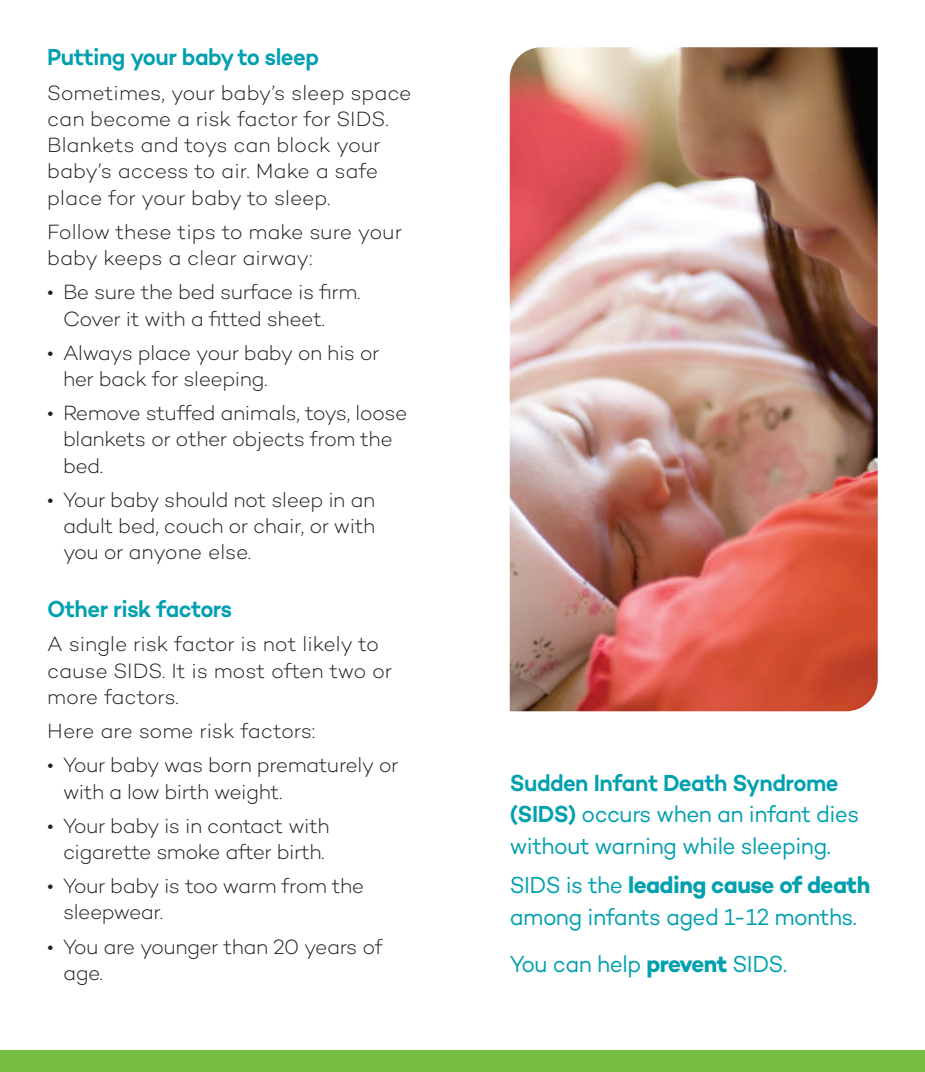
<style>
.page{position:relative;width:925px;height:1072px;background:#fff}
.page>*{position:absolute;margin:0;border:0;box-sizing:border-box;transform-origin:0 0}
.t1{font:23.62px/31.5px "Campton";letter-spacing:-.02em;color:#00a0b0;scale:.95 1}
.t2{font:600 23.62px "Campton";letter-spacing:-.02em;color:#00a0b0;scale:.95 1}
.t3{font:300 21px/26.2px "Campton";letter-spacing:-.02em;color:#231f20}
.s1{font-weight:600}
.s2{font-weight:700}
</style>
<div class="page">
<div style="left:0;top:1049px;width:925px;height:22px;background:#75bd43"></div>
<img style="left:510px;top:47px;width:368px;height:664px">
<h2 class="t2" style="left:47px;top:42px;width:288px">Putting your baby to sleep</h2>
<p class="t3" style="left:47px;top:79px;width:366px">Sometimes, your baby’s sleep space can become a risk factor for SIDS.<br>Blankets and toys can block your baby’s access to air. Make a safe place for your baby to sleep.</p>
<p class="t3" style="left:47px;top:218px;width:356px">Follow these tips to make sure your baby keeps a clear airway:</p>
<p class="t3" style="left:63px;top:278px;width:299px;text-indent:-16px">• Be sure the bed surface is firm.<br>Cover it with a fitted sheet.</p>
<p class="t3" style="left:63px;top:339px;width:318px;text-indent:-16px">• Always place your baby on his or her back for sleeping.</p>
<p class="t3" style="left:63px;top:399px;width:346px;text-indent:-16px">• Remove stuffed animals, toys, loose blankets or other objects from the bed.</p>
<p class="t3" style="left:63px;top:486px;width:314px;text-align:justify;text-indent:-16px">• Your baby should not sleep in an adult bed, couch or chair, or with you or anyone else.</p>
<h2 class="t2" style="left:47px;top:594px;width:196px">Other risk factors</h2>
<p class="t3" style="left:47px;top:630px;width:346px">A single risk factor is not likely to cause SIDS. It is most often two or more factors.</p>
<p class="t3" style="left:47px;top:717px;width:270px">Here are some risk factors:</p>
<p class="t3" style="left:63px;top:751px;width:337px;text-indent:-16px">• Your baby was born prematurely or with a low birth weight.</p>
<p class="t3" style="left:47px;top:811px;width:284px;text-align:center">• Your baby is in contact with cigarette smoke after birth.</p>
<p class="t3" style="left:63px;top:872px;width:303px;text-indent:-16px">• Your baby is too warm from the sleepwear.</p>
<p class="t3" style="left:63px;top:932px;width:321px;text-indent:-16px">• You are younger than 20 years of age.</p>
<p class="t1" style="left:510px;top:766px;width:369px"><span class="s1">Sudden Infant Death Syndrome (SIDS)</span> occurs when an infant dies without warning while sleeping.</p>
<p class="t1" style="left:510px;top:868px;width:381px">SIDS is the <span class="s2">leading cause of death </span>among infants aged 1-12 months.</p>
<p class="t1" style="left:510px;top:947px;width:293px">You can help <span class="s2">prevent</span> SIDS.</p>
</div>
